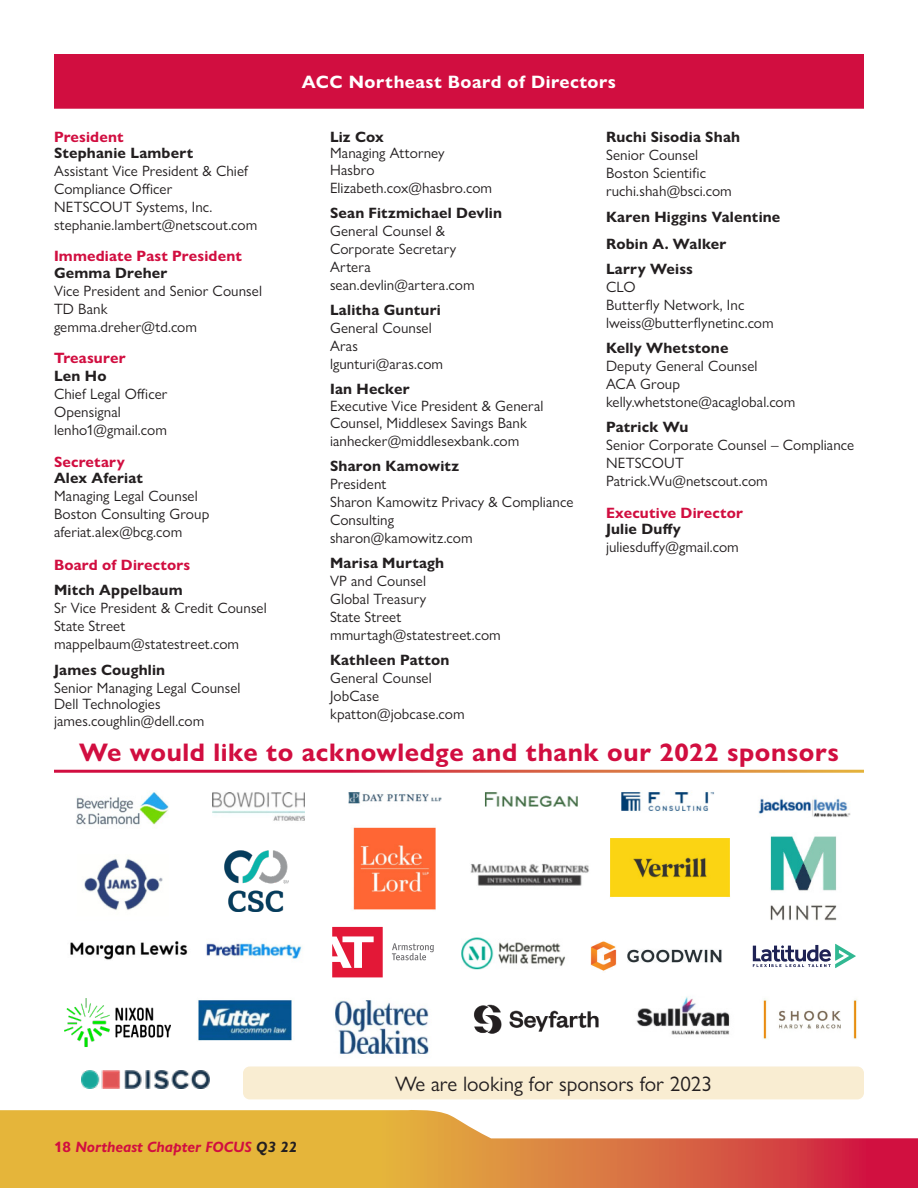
<style>
.page{position:relative;width:918px;height:1188px;background:#fff}
.page>*{position:absolute;margin:0;border:0;box-sizing:border-box;transform-origin:0 0}
.Headline_with_rule{font:700 25.5px "Gill Sans Nova";letter-spacing:.02em;color:#d10e40}
.Subhead{font:21px "Gill Sans Nova";color:#231f20}
.board_head{font:700 18px "Gill Sans Nova";letter-spacing:.025em;color:#fff}
.BOD_info{font:15px/18px "Gill Sans Nova";letter-spacing:.005em;color:#231f20}
.BOD_Name{font:700 15px "Gill Sans Nova";letter-spacing:.015em;color:#231f20}
.BOD_Title{font:700 15px/18px "Gill Sans Nova";letter-spacing:.01em;color:#d10e40}
.BOD_Title-2{font:700 15px/16.2px "Gill Sans Nova";letter-spacing:.015em;color:#231f20}
.t1{font:italic 700 15px "Gill Sans Nova";color:#d10e40}
.BOD_Name-2{font:15px "Gill Sans Nova";letter-spacing:.005em;color:#231f20}
.BOD_info-2{font:700 15px "Gill Sans Nova";letter-spacing:.015em;color:#231f20}
.s1{color:#d10e40}
.s2{color:#231f20}
.s3{font-style:normal}
</style>
<div class="page">
<svg style="left:753px;top:944px;width:103px;height:24px"></svg>
<svg style="left:0;top:1110px;width:918px;height:78px"></svg>
<img style="left:76px;top:791px;width:775px;height:45px">
<img style="left:756px;top:823px;width:95px;height:98px">
<img style="left:198px;top:977px;width:231px;height:77px">
<img style="left:610px;top:838px;width:120px;height:59px">
<img style="left:84px;top:859px;width:79px;height:51px">
<img style="left:348px;top:822px;width:87px;height:88px">
<img style="left:462px;top:937px;width:104px;height:33px">
<img style="left:70px;top:941px;width:118px;height:19px">
<img style="left:474px;top:1004px;width:125px;height:30px">
<img style="left:202px;top:943px;width:102px;height:35px">
<img style="left:636px;top:996px;width:94px;height:39px">
<img style="left:470px;top:863px;width:119px;height:23px">
<svg style="left:332px;top:927px;width:51px;height:50px"></svg>
<svg style="left:392px;top:943px;width:42px;height:17px"></svg>
<img style="left:763px;top:999px;width:94px;height:40px">
<img style="left:590px;top:941px;width:132px;height:30px">
<div style="left:55px;top:55px;width:808px;height:53px;background:#d10e40"></div>
<div style="left:54px;top:54px;width:810px;height:55px;border:2px solid #d10e40"></div>
<img style="left:224px;top:850px;width:65px;height:61px">
<img style="left:65px;top:998px;width:106px;height:49px">
<div style="left:243px;top:1066px;width:621px;height:33px;background:#f9edd2;border-radius:7px"></div>
<img style="left:81px;top:1070px;width:129px;height:18px">
<p class="BOD_Title-2" style="left:54px;top:128px;width:141px"><span class="s1">President<br></span>Stephanie Lambert</p>
<p class="BOD_info" style="left:54px;top:161px;width:196px">Assistant Vice President &amp; Chief<br>Compliance Officer</p>
<p class="BOD_info" style="left:54px;top:197px;width:160px">NETSCOUT Systems, Inc.</p>
<p class="BOD_info" style="left:54px;top:215px;width:205px">stephanie.lambert@netscout.com</p>
<p class="BOD_Title" style="left:54px;top:247px;width:189px">Immediate Past President</p>
<p class="BOD_Name" style="left:54px;top:263px;width:115px">Gemma Dreher</p>
<p class="BOD_info" style="left:54px;top:282px;width:210px">Vice President and Senior Counsel</p>
<p class="BOD_info" style="left:54px;top:300px;width:55px">TD Bank</p>
<p class="BOD_Name-2" style="left:54px;top:318px;width:145px">gemma.dreher@td.com</p>
<p class="BOD_Title" style="left:54px;top:349px;width:73px">Treasurer<br><span class="s2">Len Ho</span></p>
<p class="BOD_info" style="left:54px;top:385px;width:115px">Chief Legal Officer</p>
<p class="BOD_info" style="left:54px;top:403px;width:68px">Opensignal</p>
<p class="BOD_info" style="left:54px;top:421px;width:114px">lenho1@gmail.com</p>
<p class="BOD_Title-2" style="left:54px;top:454px;width:90px"><span class="s1">Secretary<br></span>Alex Aferiat</p>
<p class="BOD_info" style="left:54px;top:487px;width:157px">Managing Legal Counsel<br>Boston Consulting Group aferiat.alex@bcg.com</p>
<p class="BOD_Title" style="left:54px;top:556px;width:138px">Board of Directors</p>
<p class="BOD_Name" style="left:54px;top:581px;width:130px">Mitch Appelbaum</p>
<p class="BOD_info" style="left:54px;top:599px;width:214px">Sr Vice President &amp; Credit Counsel</p>
<p class="BOD_info" style="left:54px;top:617px;width:73px">State Street</p>
<p class="BOD_info" style="left:54px;top:635px;width:187px">mappelbaum@statestreet.com</p>
<p class="BOD_Name" style="left:54px;top:660px;width:113px">James Coughlin</p>
<p class="BOD_info" style="left:54px;top:678px;width:188px">Senior Managing Legal Counsel</p>
<p class="BOD_info" style="left:54px;top:695px;width:108px">Dell Technologies</p>
<p class="BOD_info" style="left:54px;top:711px;width:152px">james.coughlin@dell.com</p>
<p class="board_head" style="left:302px;top:71px;width:316px">ACC Northeast Board of Directors</p>
<p class="BOD_Name" style="left:330px;top:127px;width:55px">Liz Cox</p>
<p class="BOD_info" style="left:330px;top:144px;width:116px">Managing Attorney</p>
<p class="BOD_info" style="left:330px;top:160px;width:46px">Hasbro</p>
<p class="BOD_info" style="left:330px;top:178px;width:164px">Elizabeth.cox@hasbro.com</p>
<p class="BOD_Name" style="left:330px;top:203px;width:174px">Sean Fitzmichael Devlin</p>
<p class="BOD_info" style="left:330px;top:221px;width:146px">General Counsel &amp;<br>Corporate Secretary<br>Artera sean.devlin@artera.com</p>
<p class="BOD_Name" style="left:330px;top:300px;width:112px">Lalitha Gunturi</p>
<p class="BOD_info" style="left:330px;top:319px;width:115px">General Counsel<br>Aras lgunturi@aras.com</p>
<p class="BOD_info-2" style="left:330px;top:380px;width:81px">Ian Hecker</p>
<p class="BOD_info" style="left:330px;top:397px;width:215px;line-height:17.2px">Executive Vice President &amp; General<br>Counsel, Middlesex Savings Bank</p>
<p class="BOD_info" style="left:330px;top:431px;width:191px">ianhecker@middlesexbank.com</p>
<p class="BOD_Name" style="left:330px;top:456px;width:131px">Sharon Kamowitz</p>
<p class="BOD_info" style="left:330px;top:475px;width:58px">President</p>
<p class="BOD_info" style="left:330px;top:493px;width:245px">Sharon Kamowitz Privacy &amp; Compliance<br>Consulting</p>
<p class="BOD_info" style="left:330px;top:529px;width:144px">sharon@kamowitz.com</p>
<p class="BOD_Name" style="left:330px;top:554px;width:116px">Marisa Murtagh</p>
<p class="BOD_info" style="left:330px;top:572px;width:98px">VP and Counsel</p>
<p class="BOD_info" style="left:330px;top:590px;width:98px">Global Treasury</p>
<p class="BOD_info" style="left:330px;top:608px;width:73px">State Street</p>
<p class="BOD_info" style="left:330px;top:626px;width:172px">mmurtagh@statestreet.com</p>
<p class="BOD_Name" style="left:330px;top:651px;width:121px">Kathleen Patton</p>
<p class="BOD_info" style="left:330px;top:669px;width:103px">General Counsel</p>
<p class="BOD_info" style="left:330px;top:687px;width:51px">JobCase</p>
<p class="BOD_info" style="left:330px;top:705px;width:136px">kpatton@jobcase.com</p>
<p class="BOD_Name" style="left:606px;top:127px;width:136px">Ruchi Sisodia Shah</p>
<p class="BOD_info" style="left:606px;top:145px;width:102px">Senior Counsel<br>Boston Scientific</p>
<p class="BOD_info" style="left:606px;top:181px;width:127px">ruchi.shah@bsci.com</p>
<p class="BOD_Name" style="left:606px;top:208px;width:176px">Karen Higgins Valentine</p>
<p class="BOD_Name" style="left:606px;top:234px;width:122px">Robin A. Walker</p>
<p class="BOD_Name" style="left:606px;top:260px;width:89px">Larry Weiss</p>
<p class="BOD_info" style="left:606px;top:278px;width:31px">CLO</p>
<p class="BOD_info" style="left:606px;top:296px;width:140px">Butterfly Network, Inc</p>
<p class="BOD_info" style="left:606px;top:314px;width:169px">lweiss@butterflynetinc.com</p>
<p class="BOD_Name" style="left:606px;top:339px;width:124px">Kelly Whetstone</p>
<p class="BOD_info" style="left:606px;top:357px;width:153px">Deputy General Counsel</p>
<p class="BOD_info" style="left:606px;top:375px;width:76px">ACA Group</p>
<p class="BOD_info" style="left:606px;top:393px;width:191px">kelly.whetstone@acaglobal.com</p>
<p class="BOD_Name" style="left:606px;top:418px;width:84px">Patrick Wu</p>
<p class="BOD_info" style="left:606px;top:436px;width:250px">Senior Corporate Counsel – Compliance</p>
<p class="BOD_info" style="left:606px;top:454px;width:79px">NETSCOUT</p>
<p class="BOD_info" style="left:606px;top:472px;width:163px">Patrick.Wu@netscout.com</p>
<p class="BOD_Title" style="left:606px;top:504px;width:139px">Executive Director</p>
<p class="BOD_Name" style="left:606px;top:520px;width:77px">Julie Duffy</p>
<p class="BOD_info" style="left:606px;top:538px;width:134px">juliesduffy@gmail.com</p>
<p class="Headline_with_rule" style="left:79px;top:737px;width:761px">We would like to acknowledge and thank our 2022 sponsors</p>
<p class="t1" style="left:54px;top:1138px;width:245px"><span class="s3">18</span> Northeast Chapter FOCUS <span class="s2">Q3 22</span></p>
<p class="Subhead" style="left:395px;top:1071px;width:318px">We are looking for sponsors for 2023</p>
</div>
